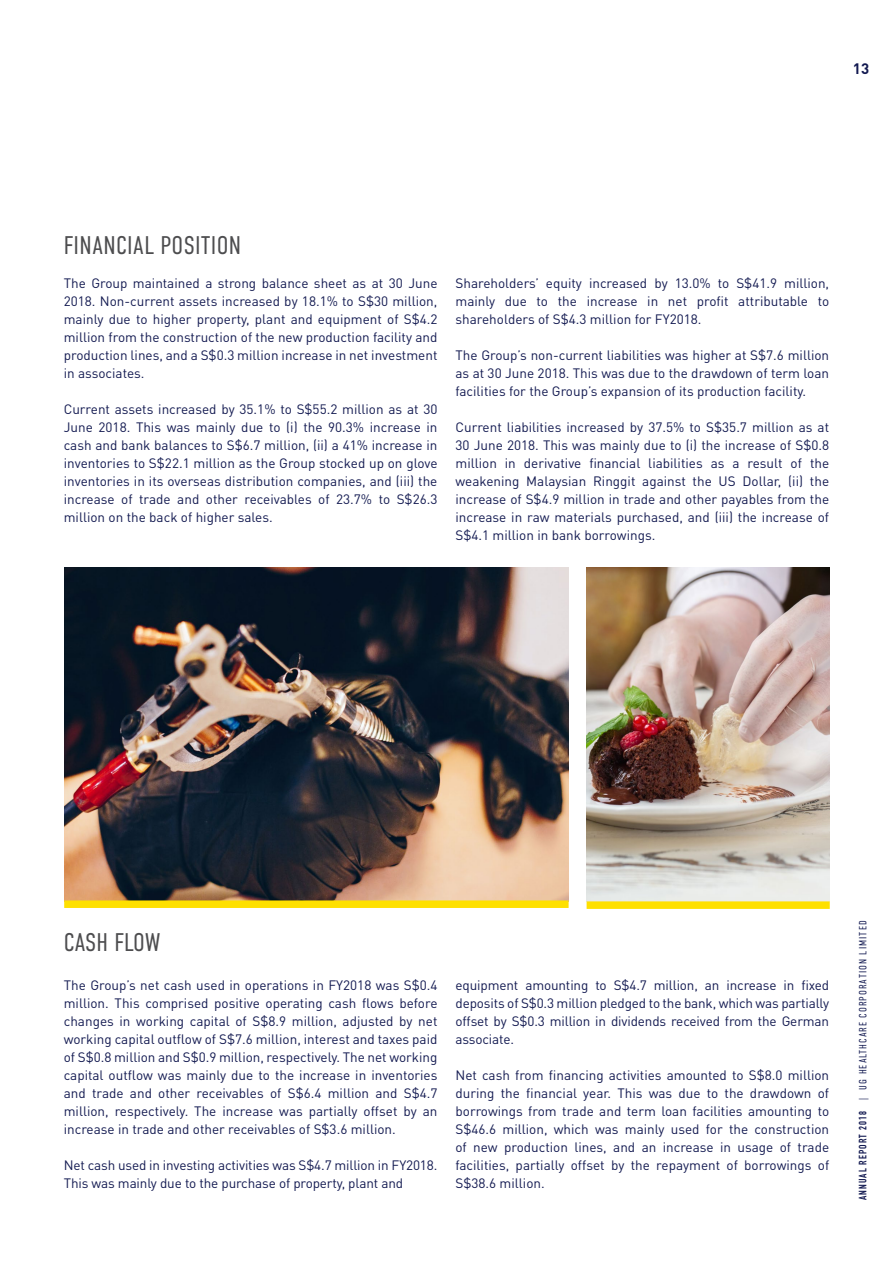
<style>
.page{position:relative;width:893px;height:1263px;background:#fff}
.page>*{position:absolute;margin:0;border:0;box-sizing:border-box;transform-origin:0 0}
.t1{font:300 25.5px "DIN Condensed";letter-spacing:.01em;color:#4d4d4f}
.t2{font:700 15px "DIN Pro";color:#131a51}
.t3{font:13.5px/18px "DIN Pro";color:#131a51;text-align:justify}
.t4{font:300 10.5px "DIN Condensed";letter-spacing:.1em;color:#131a51}
.s1{font-weight:700}
</style>
<div class="page">
<img style="left:64px;top:567px;width:505px;height:333px">
<img style="left:587px;top:567px;width:243px;height:334px">
<div style="left:587px;top:901px;width:243px;height:8px;background:#fee000"></div>
<div style="left:64px;top:900px;width:505px;height:8px;background:#fee000"></div>
<p class="t2" style="left:853px;top:58px;width:18px">13</p>
<h1 class="t1" style="left:64px;top:230px;width:179px">FINANCIAL POSITION</h1>
<p class="t3" style="left:64px;top:274px;width:375px">The Group maintained a strong balance sheet as at 30 June 2018. Non-current assets increased by 18.1% to S$30 million, mainly due to higher property, plant and equipment of S$4.2 million from the construction of the new production facility and production lines, and a S$0.3 million increase in net investment in associates.</p>
<p class="t3" style="left:64px;top:400px;width:375px">Current assets increased by 35.1% to S$55.2 million as at 30<br>June 2018. This was mainly due to (i) the 90.3% increase in cash and bank balances to S$6.7 million, (ii) a 41% increase in inventories to S$22.1 million as the Group stocked up on glove inventories in its overseas distribution companies, and (iii) the increase of trade and other receivables of 23.7% to S$26.3 million on the back of higher sales.</p>
<p class="t3" style="left:455px;top:274px;width:375px">Shareholders’ equity increased by 13.0% to S$41.9 million, mainly due to the increase in net profit attributable to shareholders of S$4.3 million for FY2018.</p>
<p class="t3" style="left:455px;top:346px;width:375px">The Group’s non-current liabilities was higher at S$7.6 million as at 30 June 2018. This was due to the drawdown of term loan facilities for the Group’s expansion of its production facility.</p>
<p class="t3" style="left:455px;top:418px;width:375px">Current liabilities increased by 37.5% to S$35.7 million as at 30 June 2018. This was mainly due to (i) the increase of S$0.8 million in derivative financial liabilities as a result of the weakening Malaysian Ringgit against the US Dollar, (ii) the increase of S$4.9 million in trade and other payables from the increase in raw materials purchased, and (iii) the increase of S$4.1 million in bank borrowings.</p>
<h1 class="t1" style="left:64px;top:928px;width:98px">CASH FLOW</h1>
<p class="t3" style="left:64px;top:976px;width:375px">The Group’s net cash used in operations in FY2018 was S$0.4 million. This comprised positive operating cash flows before changes in working capital of S$8.9 million, adjusted by net working capital outflow of S$7.6 million, interest and taxes paid of S$0.8 million and S$0.9 million, respectively. The net working capital outflow was mainly due to the increase in inventories and trade and other receivables of S$6.4 million and S$4.7 million, respectively. The increase was partially offset by an increase in trade and other receivables of S$3.6 million.</p>
<p class="t3" style="left:64px;top:1156px;width:375px">Net cash used in investing activities was S$4.7 million in FY2018.<br>This was mainly due to the purchase of property, plant and</p>
<p class="t3" style="left:455px;top:976px;width:375px">equipment amounting to S$4.7 million, an increase in fixed deposits of S$0.3 million pledged to the bank, which was partially offset by S$0.3 million in dividends received from the German associate.</p>
<p class="t3" style="left:455px;top:1066px;width:375px">Net cash from financing activities amounted to S$8.0 million during the financial year. This was due to the drawdown of borrowings from trade and term loan facilities amounting to S$46.6 million, which was mainly used for the construction of new production lines, and an increase in usage of trade facilities, partially offset by the repayment of borrowings of S$38.6 million.</p>
<p class="t4" style="left:857px;top:1200px;width:281px;rotate:-90deg"><span class="s1">ANNUAL REPORT 2018</span> | UG HEALTHCARE CORPORATION LIMITED</p>
</div>
